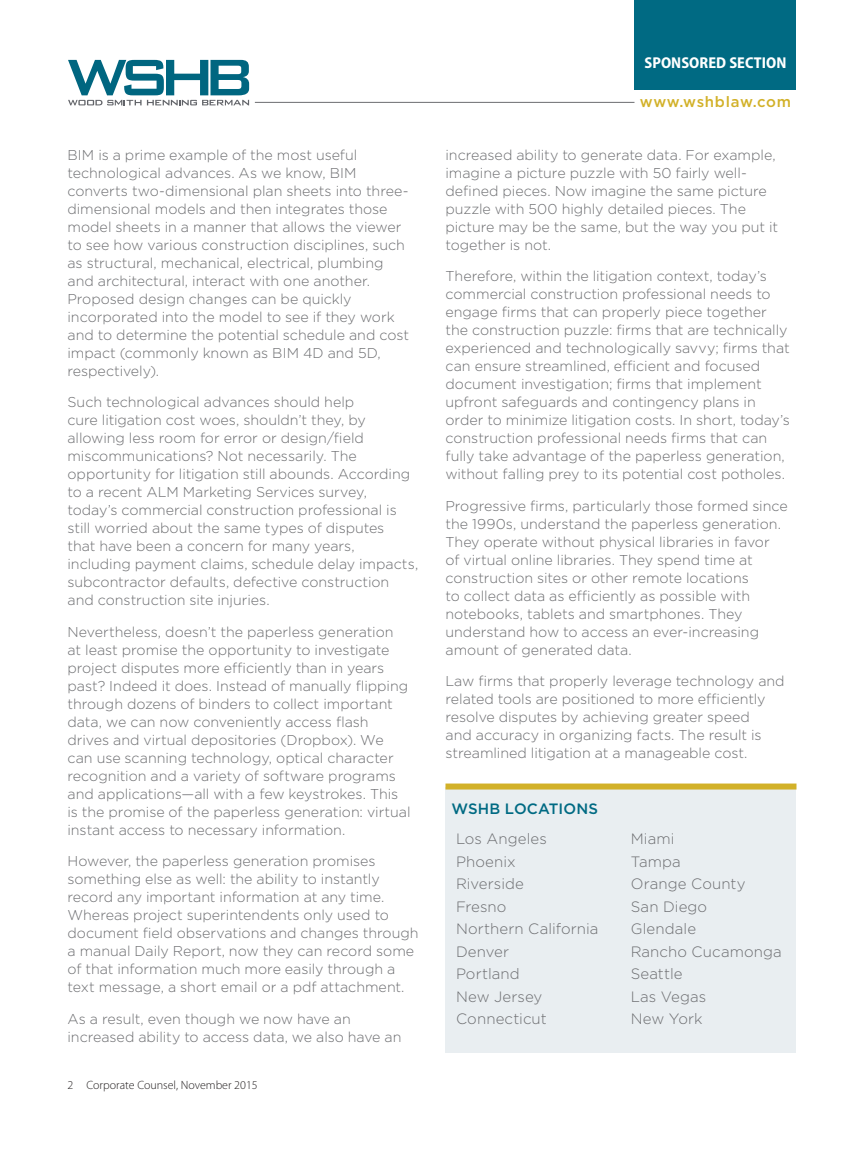
<style>
.page{position:relative;width:864px;height:1161px;background:#fff}
.page>*{position:absolute;margin:0;border:0;box-sizing:border-box;transform-origin:0 0}
.t1{font:700 semi-condensed 15.75px "Myriad Pro";letter-spacing:.005em;color:#fff}
.t2{font:300 15px "Gotham";letter-spacing:.01em;color:#6c6d70}
.t3{font:500 15px "Gotham";letter-spacing:.045em;color:#d2b129}
.t4{font:500 15px "Gotham";letter-spacing:.01em;color:#006a83}
.bodycopy{font:300 14.25px/18px "Gotham";letter-spacing:-.005em;color:#6c6d70}
.folio{font:300 12px "Myriad Pro";color:#231f20}
</style>
<div class="page">
<svg style="left:68px;top:60px;width:181px;height:45px"></svg>
<hr style="left:255px;top:102px;width:379px;height:1px;background:#6c6d70">
<div style="left:634px;top:0;width:162px;height:90px;background:#006a83"></div>
<div style="left:446px;top:787px;width:350px;height:266px;background:#e9eef1"></div>
<div style="left:446px;top:784px;width:350px;height:6px;background:#d2b129"></div>
<p class="bodycopy" style="left:68px;top:145px;width:343px">BIM is a prime example of the most useful technological advances. As we know, BIM converts two-dimensional plan sheets into three&shy;dimensional models and then integrates those model sheets in a manner that allows the viewer to see how various construction disciplines, such as structural, mechanical, electrical, plumbing and architectural, interact with one another.<br>Proposed design changes can be quickly incorporated into the model to see if they work and to determine the potential schedule and cost impact (commonly known as BIM 4D and 5D, respectively).</p>
<p class="bodycopy" style="left:68px;top:393px;width:352px">Such technological advances should help<br>cure litigation cost woes, shouldn’t they, by allowing less room for error or design/field miscommunications? Not necessarily. The opportunity for litigation still abounds. According to a recent ALM Marketing Services survey, today’s commercial construction professional is still worried about the same types of disputes<br>that have been a concern for many years, including payment claims, schedule delay impacts, subcontractor defaults, defective construction and construction site injuries.</p>
<p class="bodycopy" style="left:68px;top:622px;width:345px">Nevertheless, doesn’t the paperless generation at least promise the opportunity to investigate project disputes more efficiently than in years past? Indeed it does. Instead of manually flipping through dozens of binders to collect important data, we can now conveniently access flash drives and virtual depositories (Dropbox). We can use scanning technology, optical character recognition and a variety of software programs and applications—all with a few keystrokes. This is the promise of the paperless generation: virtual instant access to necessary information.</p>
<p class="bodycopy" style="left:68px;top:852px;width:353px">However, the paperless generation promises something else as well: the ability to instantly record any important information at any time.<br>Whereas project superintendents only used to document field observations and changes through a manual Daily Report, now they can record some of that information much more easily through a text message, a short email or a pdf attachment.</p>
<p class="bodycopy" style="left:68px;top:1009px;width:336px">As a result, even though we now have an increased ability to access data, we also have an</p>
<p class="folio" style="left:68px;top:1078px;width:192px">2 Corporate Counsel, November 2015</p>
<p class="t1" style="left:644px;top:53px;width:144px">SPONSORED SECTION</p>
<p class="t3" style="left:640px;top:92px;width:153px">www.wshblaw.com</p>
<p class="bodycopy" style="left:446px;top:145px;width:334px">increased ability to generate data. For example, imagine a picture puzzle with 50 fairly well&shy;defined pieces. Now imagine the same picture puzzle with 500 highly detailed pieces. The picture may be the same, but the way you put it together is not.</p>
<p class="bodycopy" style="left:446px;top:267px;width:346px">Therefore, within the litigation context, today’s commercial construction professional needs to engage firms that can properly piece together the construction puzzle: firms that are technically experienced and technologically savvy; firms that can ensure streamlined, efficient and focused document investigation; firms that implement upfront safeguards and contingency plans in order to minimize litigation costs. In short, today’s construction professional needs firms that can fully take advantage of the paperless generation, without falling prey to its potential cost potholes.</p>
<p class="bodycopy" style="left:446px;top:496px;width:344px">Progressive firms, particularly those formed since the 1990s, understand the paperless generation.<br>They operate without physical libraries in favor<br>of virtual online libraries. They spend time at construction sites or other remote locations<br>to collect data as efficiently as possible with notebooks, tablets and smartphones. They understand how to access an ever-increasing amount of generated data.</p>
<p class="bodycopy" style="left:446px;top:672px;width:341px">Law firms that properly leverage technology and related tools are positioned to more efficiently resolve disputes by achieving greater speed<br>and accuracy in organizing facts. The result is streamlined litigation at a manageable cost.</p>
<p class="t4" style="left:452px;top:799px;width:148px">WSHB LOCATIONS</p>
<p class="t2" style="left:456px;top:830px;width:92px">Los Angeles</p>
<p class="t2" style="left:456px;top:852px;width:61px">Phoenix</p>
<p class="t2" style="left:456px;top:875px;width:69px">Riverside</p>
<p class="t2" style="left:456px;top:897px;width:52px">Fresno</p>
<p class="t2" style="left:456px;top:920px;width:144px">Northern California</p>
<p class="t2" style="left:456px;top:942px;width:55px">Denver</p>
<p class="t2" style="left:456px;top:965px;width:65px">Portland</p>
<p class="t2" style="left:456px;top:987px;width:88px">New Jersey</p>
<p class="t2" style="left:456px;top:1010px;width:92px">Connecticut</p>
<p class="t2" style="left:631px;top:830px;width:45px">Miami</p>
<p class="t2" style="left:631px;top:852px;width:52px">Tampa</p>
<p class="t2" style="left:631px;top:875px;width:116px">Orange County</p>
<p class="t2" style="left:631px;top:897px;width:78px">San Diego</p>
<p class="t2" style="left:631px;top:920px;width:67px">Glendale</p>
<p class="t2" style="left:631px;top:942px;width:153px">Rancho Cucamonga</p>
<p class="t2" style="left:631px;top:965px;width:53px">Seattle</p>
<p class="t2" style="left:631px;top:987px;width:77px">Las Vegas</p>
<p class="t2" style="left:631px;top:1010px;width:73px">New York</p>
</div>
